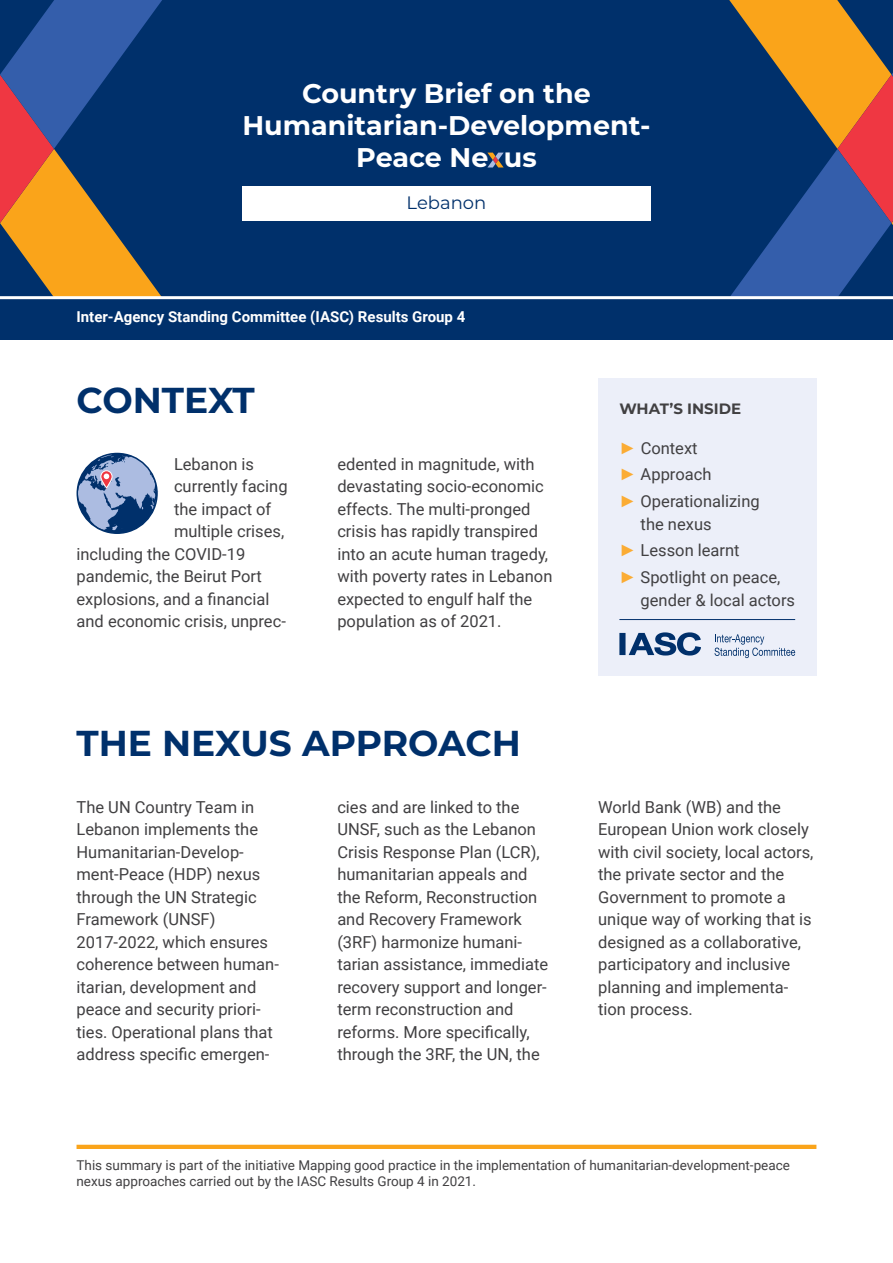
<style>
.page{position:relative;width:893px;height:1263px;background:#fff}
.page>*{position:absolute;margin:0;border:0;box-sizing:border-box;transform-origin:0 0}
.t1{font:700 36px "Montserrat";color:#00306b}
.t2{font:700 27px/32.4px "Montserrat";color:#fff;text-align:center}
.t3{font:18px "Montserrat";color:#00306b}
.t4{font:16.5px/22.5px "Roboto";color:#414042}
.t5{font:700 15px "Roboto";color:#fff}
.t6{font:700 15px "Montserrat";color:#414042}
.t7{font:13.5px/16.2px "Roboto";color:#414042}
.s1{font-family:"Arial";font-weight:700;font-style:italic;color:#fbac34}
</style>
<div class="page">
<div style="left:0;top:0;width:893px;height:298px;background:#00306b"></div>
<div style="left:0;top:298px;width:893px;height:42px;background:#00306b"></div>
<div style="left:242px;top:187px;width:409px;height:34px;background:#fff"></div>
<svg style="left:729px;top:0;width:164px;height:296px"></svg>
<svg style="left:0;top:0;width:162px;height:296px"></svg>
<hr style="left:0;top:296px;width:893px;height:3px;background:#fff">
<div style="left:598px;top:378px;width:218px;height:298px;background:#eceff9"></div>
<svg style="left:619px;top:632px;width:82px;height:23px"></svg>
<svg style="left:715px;top:634px;width:80px;height:24px"></svg>
<hr style="left:619px;top:619px;width:176px;height:1px;background:#00306b">
<svg style="left:487px;top:153px;width:17px;height:14px"></svg>
<svg style="left:78px;top:453px;width:79px;height:77px"></svg>
<hr style="left:77px;top:1145px;width:739px;height:4px;background:#faa41a">
<h2 class="t2" style="left:242px;top:76px;width:410px">Country Brief on the<br>Humanitarian-Development-<br>Peace Ne us</h2>
<p class="t3" style="left:407px;top:191px;width:81px">Lebanon</p>
<p class="t5" style="left:77px;top:306px;width:390px">Inter-Agency Standing Committee (IASC) Results Group 4</p>
<h1 class="t1" style="left:77px;top:374px;width:180px">CONTEXT</h1>
<p class="t4" style="left:174px;top:452px;width:82px">Lebanon is</p>
<p class="t4" style="left:174px;top:474px;width:115px">currently facing</p>
<p class="t4" style="left:174px;top:497px;width:99px">the impact of</p>
<p class="t4" style="left:174px;top:519px;width:112px">multiple crises,</p>
<p class="t4" style="left:77px;top:542px;width:170px">including the COVID-19</p>
<p class="t4" style="left:77px;top:564px;width:187px">pandemic, the Beirut Port</p>
<p class="t4" style="left:77px;top:587px;width:194px">explosions, and a financial</p>
<p class="t4" style="left:77px;top:609px;width:211px">and economic crisis, unprec-</p>
<p class="t4" style="left:337px;top:452px;width:217px">edented in magnitude, with devastating socio-economic effects. The multi-pronged crisis has rapidly transpired into an acute human tragedy, with poverty rates in Lebanon expected to engulf half the population as of 2021.</p>
<h1 class="t1" style="left:77px;top:717px;width:446px">THE NEXUS APPROACH</h1>
<p class="t6" style="left:619px;top:398px;width:123px">WHAT’S INSIDE</p>
<p class="t4" style="left:619px;top:434px;width:142px;line-height:26.7px"><span class="s1">►</span> Context<br><span class="s1">►</span> Approach<br><span class="s1">►</span> Operationalizing</p>
<p class="t4" style="left:619px;top:510px;width:163px;line-height:26.7px;text-indent:21px">the nexus<br><span class="s1">►</span> Lesson learnt<br><span class="s1">►</span> Spotlight on peace,</p>
<p class="t4" style="left:641px;top:588px;width:156px">gender &amp; local actors</p>
<p class="t4" style="left:77px;top:795px;width:204px">The UN Country Team in<br>Lebanon implements the<br>Humanitarian-Develop&shy;ment-Peace (HDP) nexus through the UN Strategic<br>Framework (UNSF)<br>2017-2022, which ensures coherence between human&shy;itarian, development and peace and security priori&shy;ties. Operational plans that address specific emergen-</p>
<p class="t4" style="left:337px;top:795px;width:212px">cies and are linked to the<br>UNSF, such as the Lebanon<br>Crisis Response Plan (LCR), humanitarian appeals and the Reform, Reconstruction and Recovery Framework (3RF) harmonize humani&shy;tarian assistance, immediate recovery support and longer&shy;term reconstruction and reforms. More specifically, through the 3RF, the UN, the</p>
<p class="t4" style="left:598px;top:795px;width:217px">World Bank (WB) and the<br>European Union work closely with civil society, local actors, the private sector and the<br>Government to promote a unique way of working that is designed as a collaborative, participatory and inclusive planning and implementa&shy;tion process.</p>
<p class="t7" style="left:77px;top:1157px;width:715px">This summary is part of the initiative Mapping good practice in the implementation of humanitarian-development-peace nexus approaches carried out by the IASC Results Group 4 in 2021.</p>
</div>
